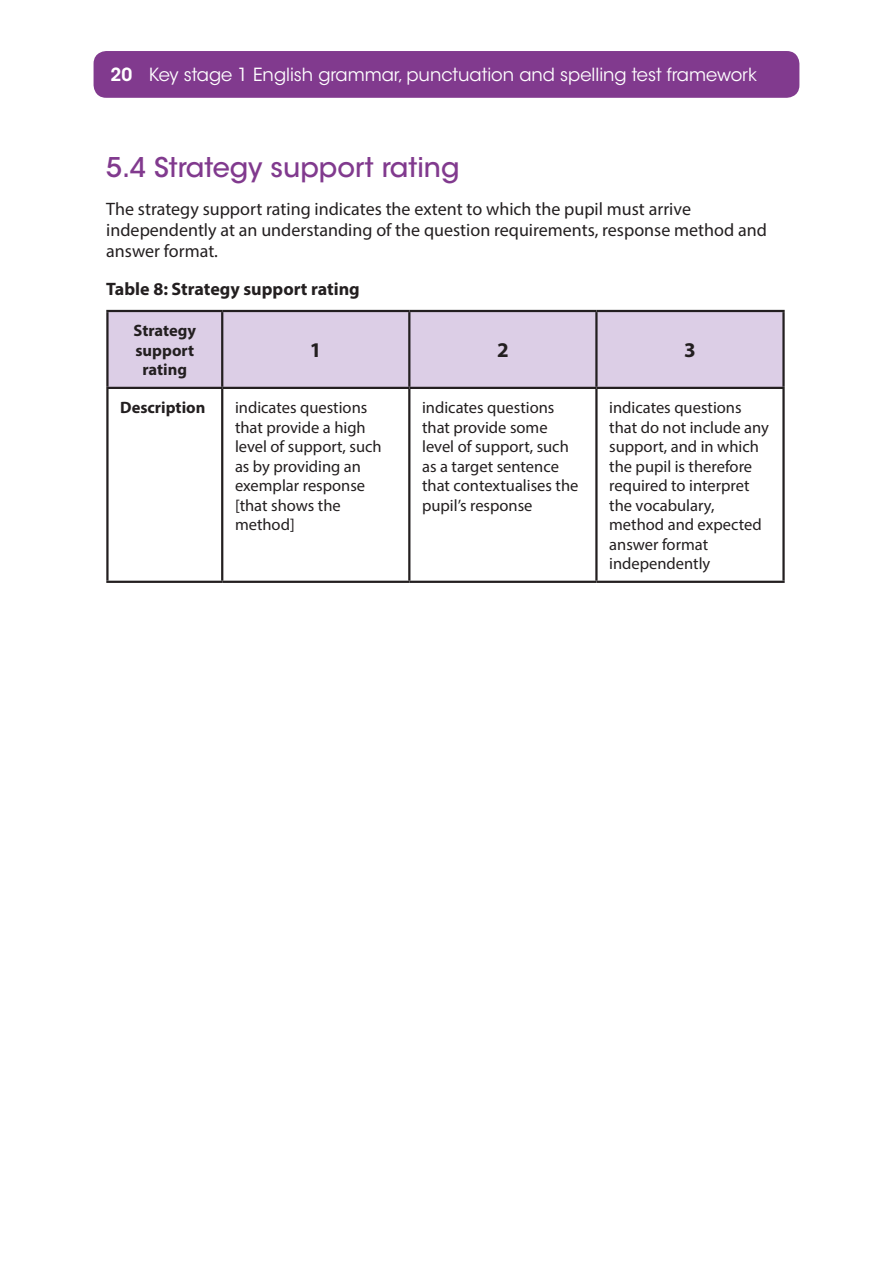
<style>
.page{position:relative;width:893px;height:1263px;background:#fff}
.page>*{position:absolute;margin:0;border:0;box-sizing:border-box;transform-origin:0 0}
.Heading_2{font:500 27px "ITC Avant Garde Std";color:#813a8e}
.Table_header_bold{font:700 21px "Myriad Pro";color:#231f20}
.P__paragraph_text{font:18px/21px "Myriad Pro";color:#231f20}
.t1{font:18px "ITC Avant Garde Std Bk 2";color:#fff}
.Heading_4{font:700 18px "Myriad Pro";color:#231f20}
.Table_body_LEFT{font:16.5px/19.5px "Myriad Pro";color:#231f20}
.Table_header_bold-2{font:700 16.5px/19.5px "Myriad Pro";color:#231f20;text-align:center}
.Table_body_LEFT-2{font:700 16.5px "Myriad Pro";color:#231f20}
.s1{font-family:"ITC Avant Garde Std Demi 2"}
</style>
<div class="page">
<div style="left:94px;top:51px;width:705px;height:47px;background:#813a8e;border-radius:13px"></div>
<div style="left:109px;top:312px;width:673px;height:75px;background:#dccee6"></div>
<svg style="left:109px;top:389px;width:673px;height:192px"></svg>
<hr style="left:106px;top:310px;width:116px;height:2px;background:#231f20">
<hr style="left:106px;top:312px;width:3px;height:75px;background:#231f20">
<hr style="left:222px;top:310px;width:187px;height:2px;background:#231f20">
<hr style="left:221px;top:312px;width:2px;height:75px;background:#231f20">
<hr style="left:409px;top:310px;width:187px;height:2px;background:#231f20">
<hr style="left:408px;top:312px;width:2px;height:75px;background:#231f20">
<hr style="left:596px;top:310px;width:189px;height:2px;background:#231f20">
<hr style="left:595px;top:312px;width:3px;height:75px;background:#231f20">
<hr style="left:782px;top:312px;width:3px;height:75px;background:#231f20">
<hr style="left:106px;top:389px;width:3px;height:192px;background:#231f20">
<hr style="left:221px;top:389px;width:2px;height:192px;background:#231f20">
<hr style="left:408px;top:389px;width:2px;height:192px;background:#231f20">
<hr style="left:595px;top:389px;width:3px;height:192px;background:#231f20">
<hr style="left:782px;top:389px;width:3px;height:192px;background:#231f20">
<hr style="left:106px;top:387px;width:116px;height:2px;background:#231f20">
<hr style="left:222px;top:387px;width:187px;height:2px;background:#231f20">
<hr style="left:409px;top:387px;width:187px;height:2px;background:#231f20">
<hr style="left:596px;top:387px;width:189px;height:2px;background:#231f20">
<hr style="left:106px;top:581px;width:116px;height:2px;background:#231f20">
<hr style="left:222px;top:581px;width:187px;height:2px;background:#231f20">
<hr style="left:409px;top:581px;width:187px;height:2px;background:#231f20">
<hr style="left:596px;top:581px;width:189px;height:2px;background:#231f20">
<p class="t1" style="left:111px;top:63px;width:648px"><span class="s1">20</span> Key stage 1 English grammar, punctuation and spelling test framework</p>
<p class="Heading_2" style="left:106px;top:151px;width:355px">5.4 Strategy support rating</p>
<p class="P__paragraph_text" style="left:106px;top:198px;width:662px">The strategy support rating indicates the extent to which the pupil must arrive independently at an understanding of the question requirements, response method and answer format.</p>
<p class="Heading_4" style="left:106px;top:278px;width:255px">Table 8: Strategy support rating</p>
<p class="Table_header_bold-2" style="left:134px;top:320px;width:64px">Strategy support rating</p>
<p class="Table_header_bold" style="left:310px;top:336px;width:13px">1</p>
<p class="Table_header_bold" style="left:497px;top:336px;width:13px">2</p>
<p class="Table_header_bold" style="left:684px;top:336px;width:13px">3</p>
<p class="Table_body_LEFT-2" style="left:120px;top:397px;width:87px">Description</p>
<p class="Table_body_LEFT" style="left:235px;top:397px;width:148px">indicates questions that provide a high level of support, such as by providing an exemplar response [that shows the method]</p>
<p class="Table_body_LEFT" style="left:422px;top:397px;width:158px">indicates questions that provide some level of support, such as a target sentence that contextualises the pupil’s response</p>
<p class="Table_body_LEFT" style="left:609px;top:397px;width:161px">indicates questions that do not include any support, and in which the pupil is therefore required to interpret the vocabulary, method and expected answer format independently</p>
</div>
